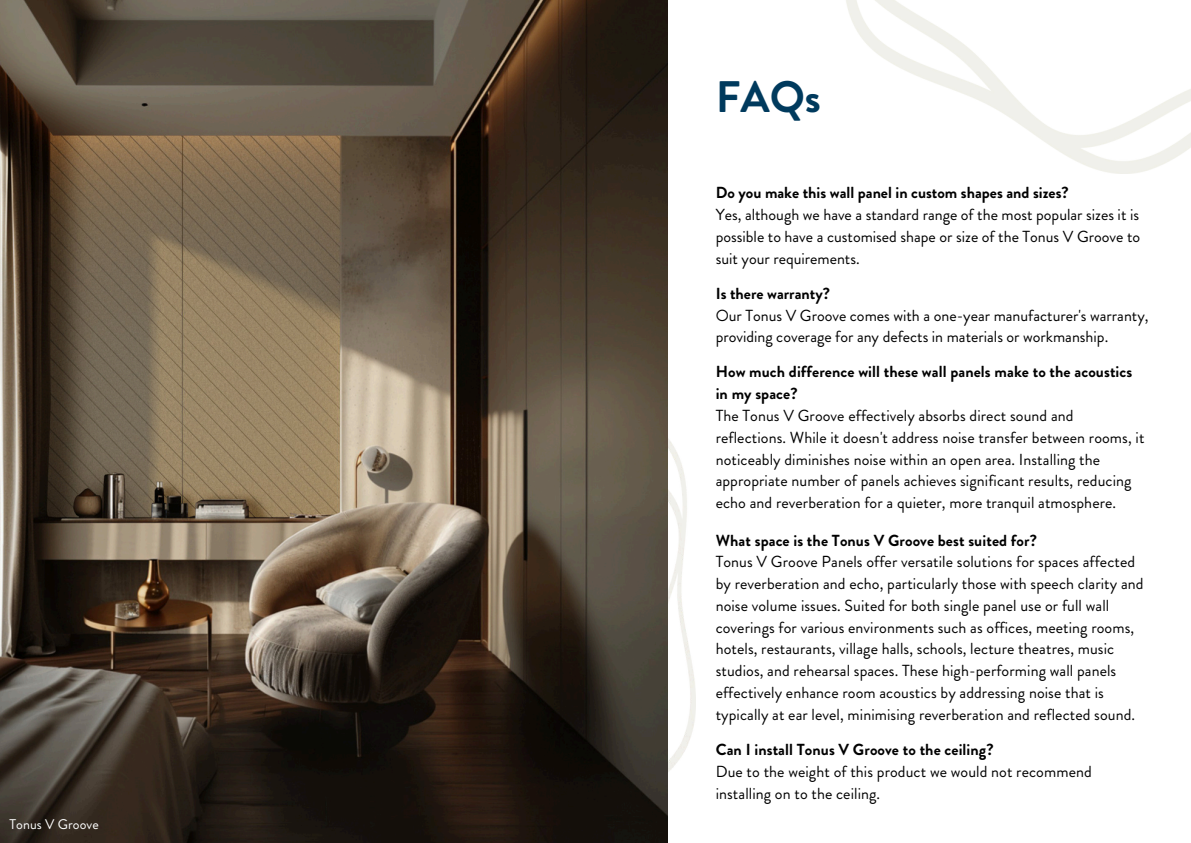
<style>
.page{position:relative;width:1191px;height:843px;background:#fff}
.page>*{position:absolute;margin:0;border:0;box-sizing:border-box;transform-origin:0 0}
.t1{font:700 44px "Brandon Grotesque";color:#003a5d}
.t2{font:16px/21.8px "Brandon Grotesque";letter-spacing:.005em;color:#000}
.t3{font:700 16px/21.8px "Brandon Grotesque";letter-spacing:.005em;color:#000}
.t4{font:14px "Brandon Grotesque";letter-spacing:.005em;color:#fff}
</style>
<div class="page">
<img style="left:846px;top:0;width:344px;height:173px">
<img style="left:667px;top:303px;width:28px;height:539px">
<img style="left:0;top:0;width:667px;height:842px">
<p class="t4" style="left:9px;top:814px;width:91px">Tonus V Groove</p>
<h1 class="t1" style="left:715px;top:66px;width:107px">FAQs</h1>
<p class="t3" style="left:715px;top:182px;width:354px">Do you make this wall panel in custom shapes and sizes?</p>
<p class="t2" style="left:715px;top:204px;width:426px;text-align:justify">Yes, although we have a standard range of the most popular sizes it is possible to have a customised shape or size of the Tonus V Groove to suit your requirements.</p>
<p class="t3" style="left:715px;top:282px;width:116px">Is there warranty?</p>
<p class="t2" style="left:715px;top:304px;width:434px">Our Tonus V Groove comes with a one-year manufacturer's warranty, providing coverage for any defects in materials or workmanship.</p>
<p class="t3" style="left:715px;top:361px;width:418px">How much difference will these wall panels make to the acoustics in my space?</p>
<p class="t2" style="left:715px;top:405px;width:430px">The Tonus V Groove effectively absorbs direct sound and reflections. While it doesn't address noise transfer between rooms, it noticeably diminishes noise within an open area. Installing the appropriate number of panels achieves significant results, reducing echo and reverberation for a quieter, more tranquil atmosphere.</p>
<p class="t3" style="left:715px;top:529px;width:323px">What space is the Tonus V Groove best suited for?</p>
<p class="t2" style="left:715px;top:551px;width:429px">Tonus V Groove Panels offer versatile solutions for spaces affected by reverberation and echo, particularly those with speech clarity and noise volume issues. Suited for both single panel use or full wall coverings for various environments such as offices, meeting rooms, hotels, restaurants, village halls, schools, lecture theatres, music studios, and rehearsal spaces. These high-performing wall panels effectively enhance room acoustics by addressing noise that is typically at ear level, minimising reverberation and reflected sound.</p>
<p class="t3" style="left:715px;top:738px;width:279px">Can I install Tonus V Groove to the ceiling?</p>
<p class="t2" style="left:715px;top:760px;width:377px">Due to the weight of this product we would not recommend installing on to the ceiling.</p>
</div>
